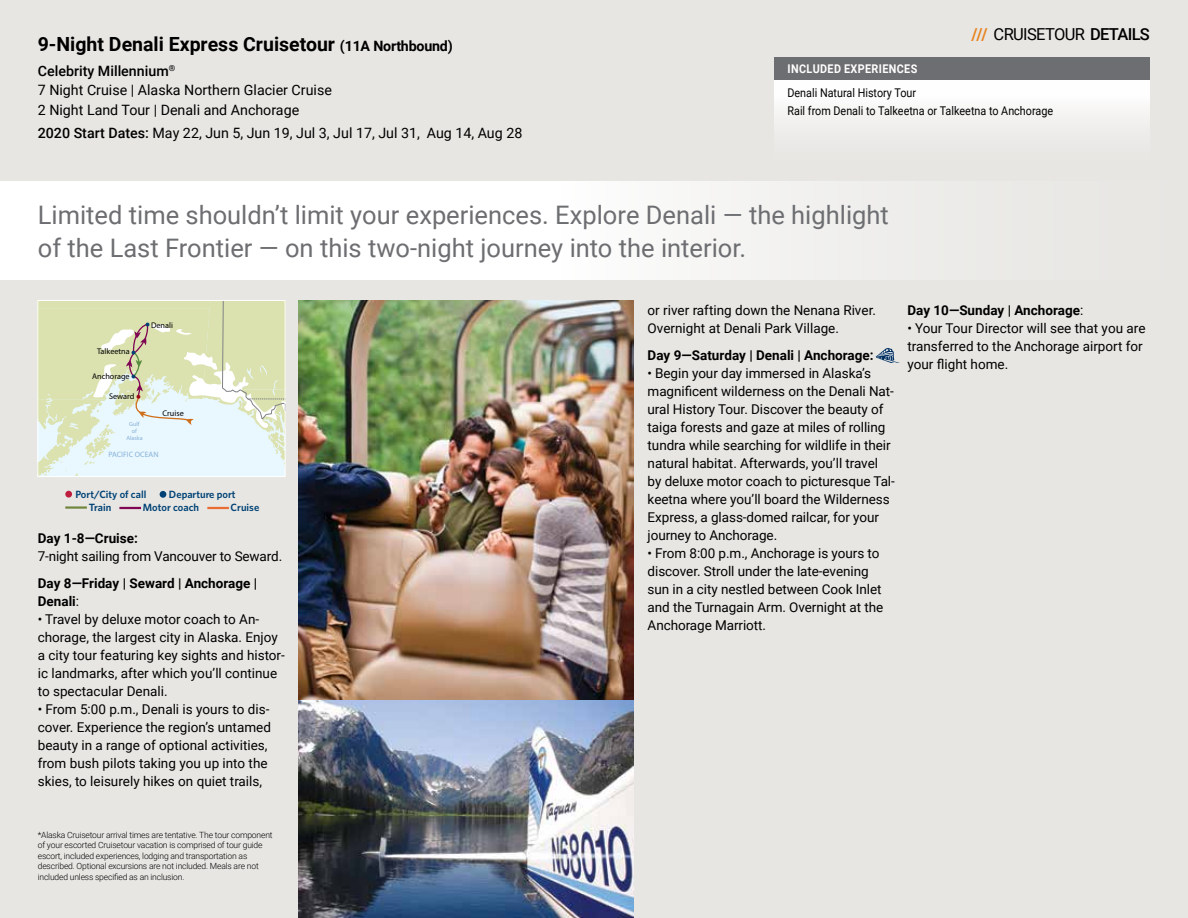
<style>
.page{position:relative;width:1188px;height:918px;background:#e7e6e3}
.page>*{position:absolute;margin:0;border:0;box-sizing:border-box;transform-origin:0 0}
.t1{font:25.5px/33px "Roboto";color:#6d6e71}
.t2{font:700 19.5px "Roboto";color:#000}
.t3{font:16.5px "Roboto";letter-spacing:-.04em;color:#000}
.t4{font:14.25px/18.8px "Roboto";color:#000}
.t5{font:13.5px/18px "Roboto";letter-spacing:-.005em;color:#000}
.t6{font:700 13.5px/18px "Roboto";color:#000}
.t7{font:12px/17.2px "Roboto";color:#000;scale:.9 1}
.t8{font:700 12px "Roboto";letter-spacing:.035em;color:#fff;scale:.9 1}
.t9{font:600 10.5px "Whitney";color:#004275}
.t10{font:300 8.55px/10.5px "Roboto";letter-spacing:-.02em;color:#000}
.t11{font:500 8.25px "Whitney";color:#000}
.t12{font:italic 500 7.8px "Whitney";color:#86b1d8}
.t13{font:italic 500 6px/6.9px "Whitney";color:#86b1d8;text-align:center}
.s1{font-size:14.25px}
.s2{font-weight:500}
.s3{font-weight:700;color:#e88320}
.s4{font-weight:400}
</style>
<div class="page">
<hr style="left:65px;top:506px;width:22px;height:3px;background:#72873e">
<hr style="left:119px;top:507px;width:22px;height:2px;background:#800654">
<hr style="left:207px;top:507px;width:22px;height:2px;background:#e86e34">
<div style="left:65px;top:491px;width:7px;height:7px;background:#be1d3d;border-radius:50%"></div>
<div style="left:160px;top:491px;width:6px;height:7px;background:#004275;border-radius:50%"></div>
<svg style="left:39px;top:302px;width:244px;height:173px;background:#e1e9ce"></svg>
<div style="left:37px;top:300px;width:248px;height:177px;border:1px solid #fff"></div>
<svg style="left:875px;top:348px;width:25px;height:15px"></svg>
<img style="left:298px;top:700px;width:335px;height:218px">
<img style="left:298px;top:301px;width:335px;height:399px">
<div style="left:774px;top:77px;width:376px;height:99px;background:linear-gradient(to bottom,#f4f4f5,#e8e7e3)"></div>
<div style="left:774px;top:57px;width:376px;height:22px;background:#6d6e71"></div>
<div style="left:0;top:181px;width:1188px;height:99px;background:linear-gradient(to right,#fff,#e9e8e5)"></div>
<h2 class="t2" style="left:38px;top:30px;width:416px">9-Night Denali Express Cruisetour <span class="s1">(11A Northbound)</span></h2>
<p class="t4" style="left:38px;top:61px;width:296px"><span class="s2">Celebrity Millennium</span><sup>®<br></sup>7 Night Cruise | Alaska Northern Glacier Cruise</p>
<p class="t4" style="left:38px;top:98px;width:486px;line-height:23.2px">2 Night Land Tour | Denali and Anchorage<br><span class="s2">2020 Start Dates:</span> May 22, Jun 5, Jun 19, Jul 3, Jul 17, Jul 31, Aug 14, Aug 28</p>
<p class="t3" style="left:971px;top:23px;width:180px"><span class="s3">///</span> CRUISETOUR <span class="s2">DETAILS</span></p>
<p class="t8" style="left:788px;top:61px;width:146px">INCLUDED EXPERIENCES</p>
<p class="t7" style="left:788px;top:84px;width:297px">Denali Natural History Tour<br>Rail from Denali to Talkeetna or Talkeetna to Anchorage</p>
<h1 class="t1" style="left:38px;top:198px;width:853px">Limited time shouldn’t limit your experiences. Explore Denali — the highlight of the Last Frontier — on this two-night journey into the interior.</h1>
<p class="t11" style="left:97px;top:347px;width:34px">Talkeetna</p>
<p class="t11" style="left:109px;top:391px;width:27px">Seward</p>
<p class="t11" style="left:92px;top:371px;width:39px">Anchorage</p>
<p class="t11" style="left:151px;top:320px;width:23px">Denali</p>
<p class="t11" style="left:163px;top:408px;width:23px">Cruise</p>
<p class="t13" style="left:126px;top:420px;width:18px">Gulf of<br>Alaska</p>
<p class="t12" style="left:109px;top:449px;width:51px">PACIFIC OCEAN</p>
<p class="t9" style="left:75px;top:488px;width:73px">Port/City of call</p>
<p class="t9" style="left:169px;top:488px;width:68px">Departure port</p>
<p class="t9" style="left:89px;top:501px;width:24px">Train</p>
<p class="t9" style="left:143px;top:501px;width:58px">Motor coach</p>
<p class="t9" style="left:231px;top:501px;width:30px">Cruise</p>
<p class="t6" style="left:38px;top:529px;width:102px">Day 1-8—Cruise:</p>
<p class="t5" style="left:38px;top:547px;width:246px">7-night sailing from Vancouver to Seward.</p>
<p class="t6" style="left:38px;top:574px;width:221px">Day 8—Friday | Seward | Anchorage |<br>Denali<span class="s4">:</span></p>
<p class="t5" style="left:38px;top:610px;width:249px">• Travel by deluxe motor coach to An&shy;chorage, the largest city in Alaska. Enjoy a city tour featuring key sights and histor&shy;ic landmarks, after which you’ll continue to spectacular Denali.</p>
<p class="t5" style="left:38px;top:700px;width:235px">• From 5:00 p.m., Denali is yours to dis&shy;cover. Experience the region’s untamed beauty in a range of optional activities, from bush pilots taking you up into the skies, to leisurely hikes on quiet trails,</p>
<p class="t5" style="left:648px;top:300px;width:230px">or river rafting down the Nenana River.<br>Overnight at Denali Park Village.</p>
<p class="t6" style="left:648px;top:345px;width:228px">Day 9—Saturday | Denali | Anchorage:</p>
<p class="t5" style="left:648px;top:363px;width:249px">• Begin your day immersed in Alaska’s magnificent wilderness on the Denali Nat&shy;ural History Tour. Discover the beauty of taiga forests and gaze at miles of rolling tundra while searching for wildlife in their natural habitat. Afterwards, you’ll travel by deluxe motor coach to picturesque Tal&shy;keetna where you’ll board the Wilderness Express, a glass-domed railcar, for your journey to Anchorage.</p>
<p class="t5" style="left:648px;top:543px;width:237px">• From 8:00 p.m., Anchorage is yours to discover. Stroll under the late-evening sun in a city nestled between Cook Inlet and the Turnagain Arm. Overnight at the Anchorage Marriott.</p>
<p class="t6" style="left:907px;top:300px;width:177px">Day 10—Sunday | Anchorage<span class="s4">:</span></p>
<p class="t5" style="left:907px;top:318px;width:240px">• Your Tour Director will see that you are transferred to the Anchorage airport for your flight home.</p>
<p class="t10" style="left:38px;top:829px;width:236px">*Alaska Cruisetour arrival times are tentative. The tour component of your escorted Cruisetour vacation is comprised of tour guide escort, included experiences, lodging and transportation as described. Optional excursions are not included. Meals are not included unless specified as an inclusion.</p>
</div>
